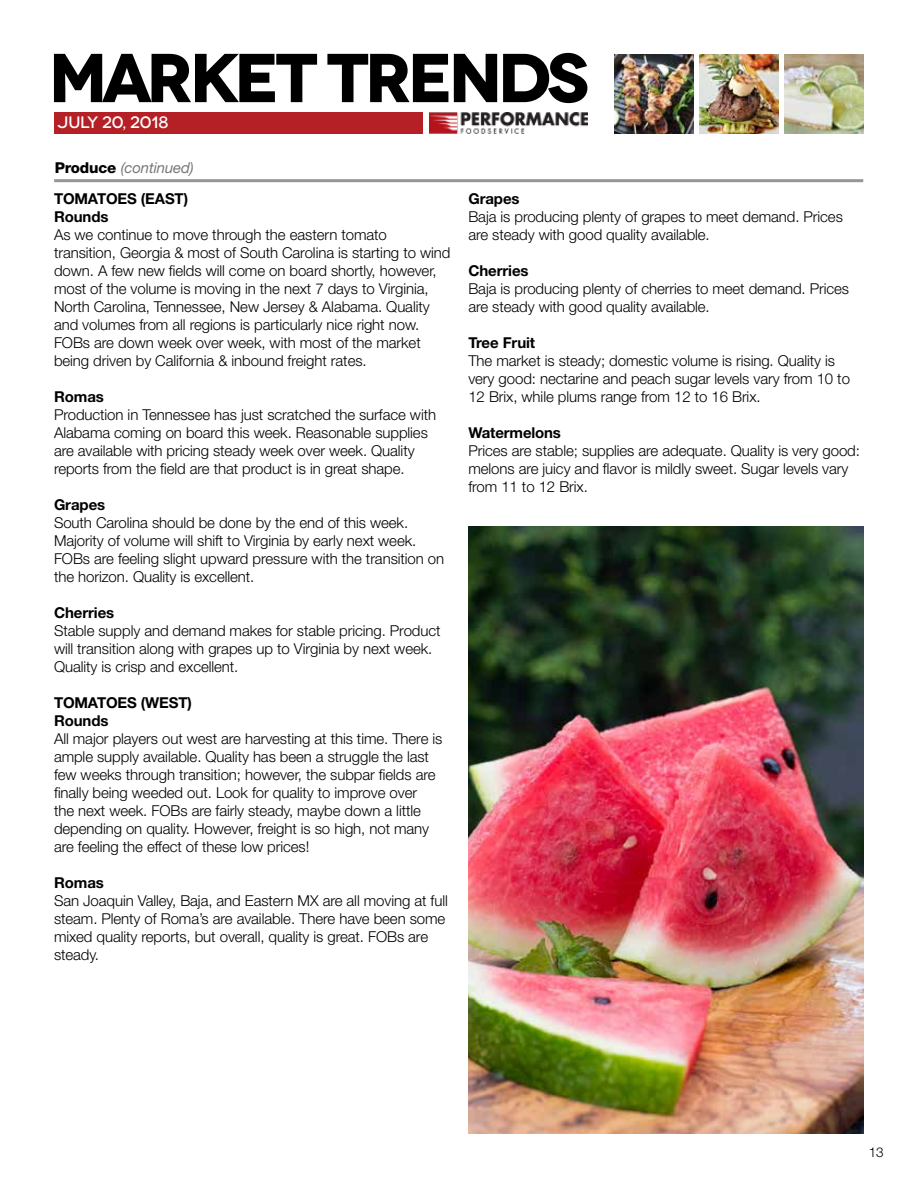
<style>
.page{position:relative;width:918px;height:1188px;background:#fff}
.page>*{position:absolute;margin:0;border:0;box-sizing:border-box;transform-origin:0 0}
.t1{font:700 69px "Novecentowide";letter-spacing:-.07em;color:#000}
.t2{font:500 16.5px "Novecentowide";letter-spacing:-.01em;color:#fff}
.t3{font:300 15px/18px "Helvetica Neue LT Std";letter-spacing:-.005em;color:#000}
.t4{font:700 15px/18px "Helvetica Neue LT Std";letter-spacing:-.005em;color:#000}
.t5{font:italic 15px "Helvetica Neue LT Std";letter-spacing:-.01em;color:#77787b}
.t6{font:300 13.5px "Helvetica Neue LT Std";color:#000}
.s1{font-weight:800;font-style:normal;color:#000}
</style>
<div class="page">
<div style="left:55px;top:112px;width:368px;height:21px;background:#b42025"></div>
<img style="left:430px;top:112px;width:158px;height:21px">
<img style="left:614px;top:54px;width:80px;height:79px">
<img style="left:785px;top:54px;width:79px;height:79px">
<img style="left:699px;top:54px;width:80px;height:79px">
<hr style="left:54px;top:179px;width:809px;height:3px;background:#939598">
<img style="left:468px;top:526px;width:396px;height:608px">
<h1 class="t1" style="left:49px;top:35px;width:542px">MARKET TRENDS</h1>
<p class="t2" style="left:58px;top:113px;width:112px">July 20, 2018</p>
<p class="t5" style="left:55px;top:158px;width:141px"><span class="s1">Produce</span> (continued)</p>
<p class="t4" style="left:54px;top:189px;width:136px">TOMATOES (EAST)<br>Rounds</p>
<p class="t3" style="left:54px;top:226px;width:398px">As we continue to move through the eastern tomato transition, Georgia &amp; most of South Carolina is starting to wind down. A few new fields will come on board shortly, however, most of the volume is moving in the next 7 days to Virginia, North Carolina, Tennessee, New Jersey &amp; Alabama. Quality and volumes from all regions is particularly nice right now.<br>FOBs are down week over week, with most of the market being driven by California &amp; inbound freight rates.</p>
<p class="t4" style="left:54px;top:387px;width:51px">Romas</p>
<p class="t3" style="left:54px;top:406px;width:384px">Production in Tennessee has just scratched the surface with Alabama coming on board this week. Reasonable supplies are available with pricing steady week over week. Quality reports from the field are that product is in great shape.</p>
<p class="t4" style="left:54px;top:495px;width:53px">Grapes</p>
<p class="t3" style="left:54px;top:514px;width:392px">South Carolina should be done by the end of this week.<br>Majority of volume will shift to Virginia by early next week.<br>FOBs are feeling slight upward pressure with the transition on the horizon. Quality is excellent.</p>
<p class="t4" style="left:54px;top:603px;width:62px">Cherries</p>
<p class="t3" style="left:54px;top:622px;width:388px">Stable supply and demand makes for stable pricing. Product will transition along with grapes up to Virginia by next week.<br>Quality is crisp and excellent.</p>
<p class="t4" style="left:54px;top:693px;width:140px">TOMATOES (WEST)<br>Rounds</p>
<p class="t3" style="left:54px;top:730px;width:390px">All major players out west are harvesting at this time. There is ample supply available. Quality has been a struggle the last few weeks through transition; however, the subpar fields are finally being weeded out. Look for quality to improve over<br>the next week. FOBs are fairly steady, maybe down a little depending on quality. However, freight is so high, not many are feeling the effect of these low prices!</p>
<p class="t4" style="left:54px;top:873px;width:51px">Romas</p>
<p class="t3" style="left:54px;top:892px;width:395px">San Joaquin Valley, Baja, and Eastern MX are all moving at full steam. Plenty of Roma’s are available. There have been some mixed quality reports, but overall, quality is great. FOBs are steady.</p>
<p class="t4" style="left:468px;top:189px;width:53px">Grapes</p>
<p class="t3" style="left:468px;top:208px;width:376px">Baja is producing plenty of grapes to meet demand. Prices are steady with good quality available.</p>
<p class="t4" style="left:468px;top:261px;width:62px">Cherries</p>
<p class="t3" style="left:468px;top:280px;width:382px">Baja is producing plenty of cherries to meet demand. Prices are steady with good quality available.</p>
<p class="t4" style="left:468px;top:333px;width:68px">Tree Fruit</p>
<p class="t3" style="left:468px;top:352px;width:383px">The market is steady; domestic volume is rising. Quality is very good: nectarine and peach sugar levels vary from 10 to<br>12 Brix, while plums range from 12 to 16 Brix.</p>
<p class="t4" style="left:468px;top:423px;width:94px">Watermelons</p>
<p class="t3" style="left:468px;top:442px;width:393px">Prices are stable; supplies are adequate. Quality is very good: melons are juicy and flavor is mildly sweet. Sugar levels vary from 11 to 12 Brix.</p>
<p class="t6" style="left:869px;top:1144px;width:17px">13</p>
</div>
